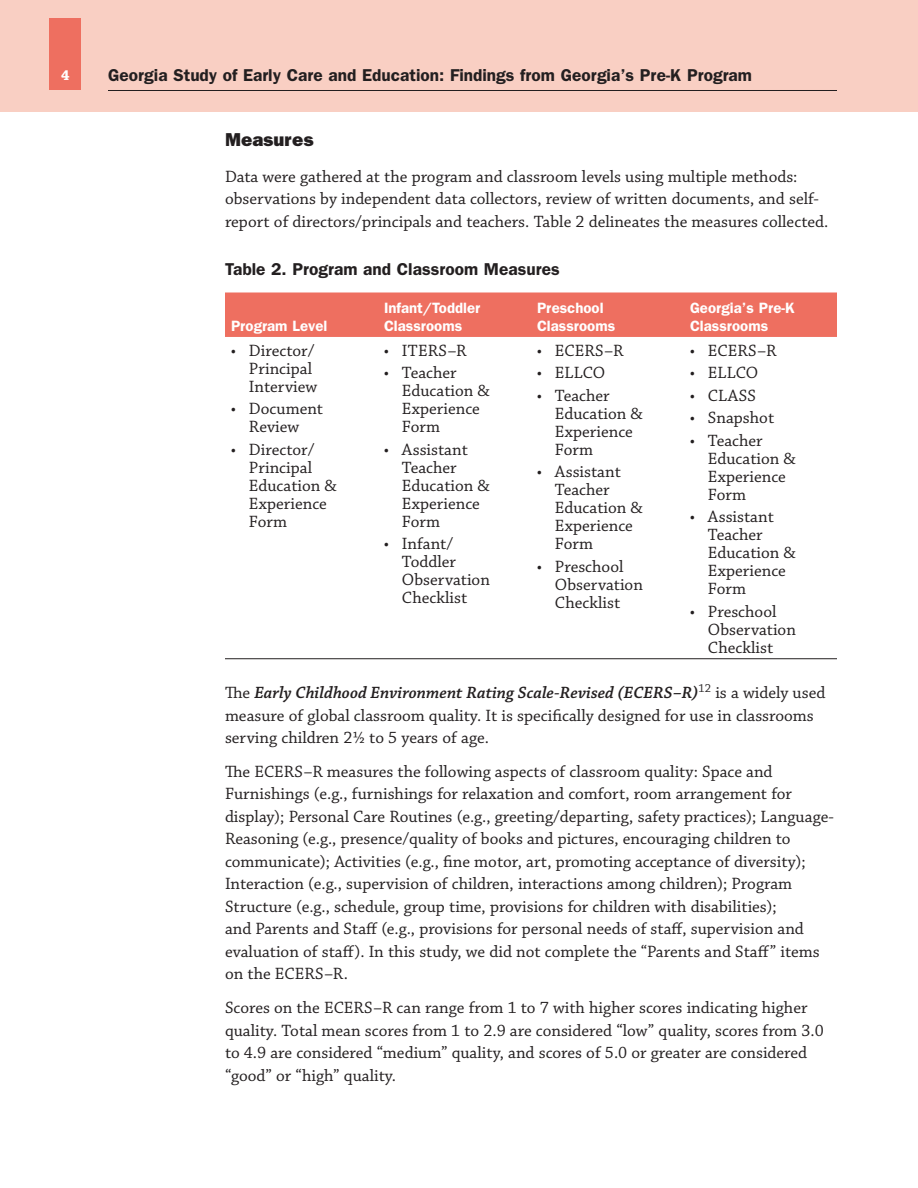
<style>
.page{position:relative;width:918px;height:1188px;background:#fff}
.page>*{position:absolute;margin:0;border:0;box-sizing:border-box;transform-origin:0 0}
.B{font:800 18.75px "Franklin Gothic";color:#231f20}
.BTNI_before_KM{font:17.25px/22.5px "Chaparral Pro";color:#231f20}
.Table_text_BT_L1_bul{font:17.25px/18px "Chaparral Pro";color:#231f20}
.Table_title{font:600 17.25px "Franklin Gothic";color:#231f20}
.Table_column_head_re{font:600 15px/18px "Franklin Gothic";color:#fff}
.t1{font:700 15px "Chaparral Pro";color:#fff}
.s1{font-weight:600;font-style:italic}
</style>
<div class="page">
<div style="left:0;top:0;width:918px;height:112px;background:#f9cfc3"></div>
<div style="left:225px;top:292px;width:612px;height:45px;background:#ee6f60"></div>
<hr style="left:225px;top:658px;width:153px;height:1px;background:#231f20">
<hr style="left:378px;top:658px;width:153px;height:1px;background:#231f20">
<hr style="left:531px;top:658px;width:153px;height:1px;background:#231f20">
<hr style="left:684px;top:658px;width:153px;height:1px;background:#231f20">
<div style="left:50px;top:18px;width:31px;height:72px;background:#ee6f60"></div>
<hr style="left:108px;top:90px;width:729px;height:1px;background:#231f20">
<p class="t1" style="left:61px;top:67px;width:10px">4</p>
<p class="Table_title" style="left:108px;top:65px;width:646px">Georgia Study of Early Care and Education: Findings from Georgia’s Pre-K Program</p>
<p class="B" style="left:225px;top:128px;width:90px">Measures</p>
<p class="BTNI_before_KM" style="left:225px;top:165px;width:605px">Data were gathered at the program and classroom levels using multiple methods: observations by independent data collectors, review of written documents, and self&shy;report of directors/principals and teachers. Table 2 delineates the measures collected.</p>
<p class="Table_title" style="left:225px;top:259px;width:336px">Table 2. Program and Classroom Measures</p>
<p class="Table_column_head_re" style="left:231px;top:316px;width:98px">Program Level</p>
<p class="Table_column_head_re" style="left:384px;top:298px;width:98px">Infant/Toddler<br>Classrooms</p>
<p class="Table_column_head_re" style="left:537px;top:298px;width:80px">Preschool<br>Classrooms</p>
<p class="Table_column_head_re" style="left:690px;top:298px;width:106px">Georgia’s Pre-K<br>Classrooms</p>
<p class="Table_text_BT_L1_bul" style="left:249px;top:342px;width:70px;text-indent:-18px">• Director/<br>Principal<br>Interview</p>
<p class="Table_text_BT_L1_bul" style="left:231px;top:400px;width:94px;text-align:center">• Document<br>Review</p>
<p class="Table_text_BT_L1_bul" style="left:249px;top:441px;width:89px;text-indent:-18px">• Director/<br>Principal<br>Education &amp;<br>Experience<br>Form</p>
<p class="Table_text_BT_L1_bul" style="left:690px;top:342px;width:88px">• ECERS–R</p>
<p class="Table_text_BT_L1_bul" style="left:690px;top:364px;width:70px">• ELLCO</p>
<p class="Table_text_BT_L1_bul" style="left:690px;top:387px;width:67px">• CLASS</p>
<p class="Table_text_BT_L1_bul" style="left:690px;top:409px;width:86px">• Snapshot</p>
<p class="Table_text_BT_L1_bul" style="left:708px;top:432px;width:89px;text-indent:-18px">• Teacher<br>Education &amp;<br>Experience<br>Form</p>
<p class="Table_text_BT_L1_bul" style="left:708px;top:508px;width:89px;text-indent:-18px">• Assistant<br>Teacher<br>Education &amp;<br>Experience<br>Form</p>
<p class="Table_text_BT_L1_bul" style="left:708px;top:603px;width:89px;text-indent:-18px">• Preschool<br>Observation<br>Checklist</p>
<p class="BTNI_before_KM" style="left:225px;top:682px;width:602px">The <span class="s1">Early Childhood Environment Rating Scale-Revised (ECERS–R)</span><sup>12</sup> is a widely used measure of global classroom quality. It is specifically designed for use in classrooms serving children 2½ to 5 years of age.</p>
<p class="BTNI_before_KM" style="left:225px;top:761px;width:610px">The ECERS–R measures the following aspects of classroom quality: Space and Furnishings (e.g., furnishings for relaxation and comfort, room arrangement for display); Personal Care Routines (e.g., greeting/departing, safety practices); Language-Reasoning (e.g., presence/quality of books and pictures, encouraging children to communicate); Activities (e.g., fine motor, art, promoting acceptance of diversity); Interaction (e.g., supervision of children, interactions among children); Program Structure (e.g., schedule, group time, provisions for children with disabilities);<br>and Parents and Staff (e.g., provisions for personal needs of staff, supervision and evaluation of staff). In this study, we did not complete the “Parents and Staff” items on the ECERS–R.</p>
<p class="BTNI_before_KM" style="left:225px;top:997px;width:600px">Scores on the ECERS–R can range from 1 to 7 with higher scores indicating higher quality. Total mean scores from 1 to 2.9 are considered “low” quality, scores from 3.0 to 4.9 are considered “medium” quality, and scores of 5.0 or greater are considered “good” or “high” quality.</p>
<p class="Table_text_BT_L1_bul" style="left:384px;top:342px;width:84px">• ITERS–R</p>
<p class="Table_text_BT_L1_bul" style="left:402px;top:364px;width:89px;text-indent:-18px">• Teacher<br>Education &amp;<br>Experience<br>Form</p>
<p class="Table_text_BT_L1_bul" style="left:402px;top:441px;width:89px;text-indent:-18px">• Assistant<br>Teacher<br>Education &amp;<br>Experience<br>Form</p>
<p class="Table_text_BT_L1_bul" style="left:402px;top:535px;width:89px;text-indent:-18px">• Infant/<br>Toddler<br>Observation<br>Checklist</p>
<p class="Table_text_BT_L1_bul" style="left:537px;top:342px;width:88px">• ECERS–R</p>
<p class="Table_text_BT_L1_bul" style="left:537px;top:364px;width:70px">• ELLCO</p>
<p class="Table_text_BT_L1_bul" style="left:555px;top:387px;width:89px;text-indent:-18px">• Teacher<br>Education &amp;<br>Experience<br>Form</p>
<p class="Table_text_BT_L1_bul" style="left:555px;top:463px;width:89px;text-indent:-18px">• Assistant<br>Teacher<br>Education &amp;<br>Experience<br>Form</p>
<p class="Table_text_BT_L1_bul" style="left:555px;top:558px;width:89px;text-indent:-18px">• Preschool<br>Observation<br>Checklist</p>
</div>
